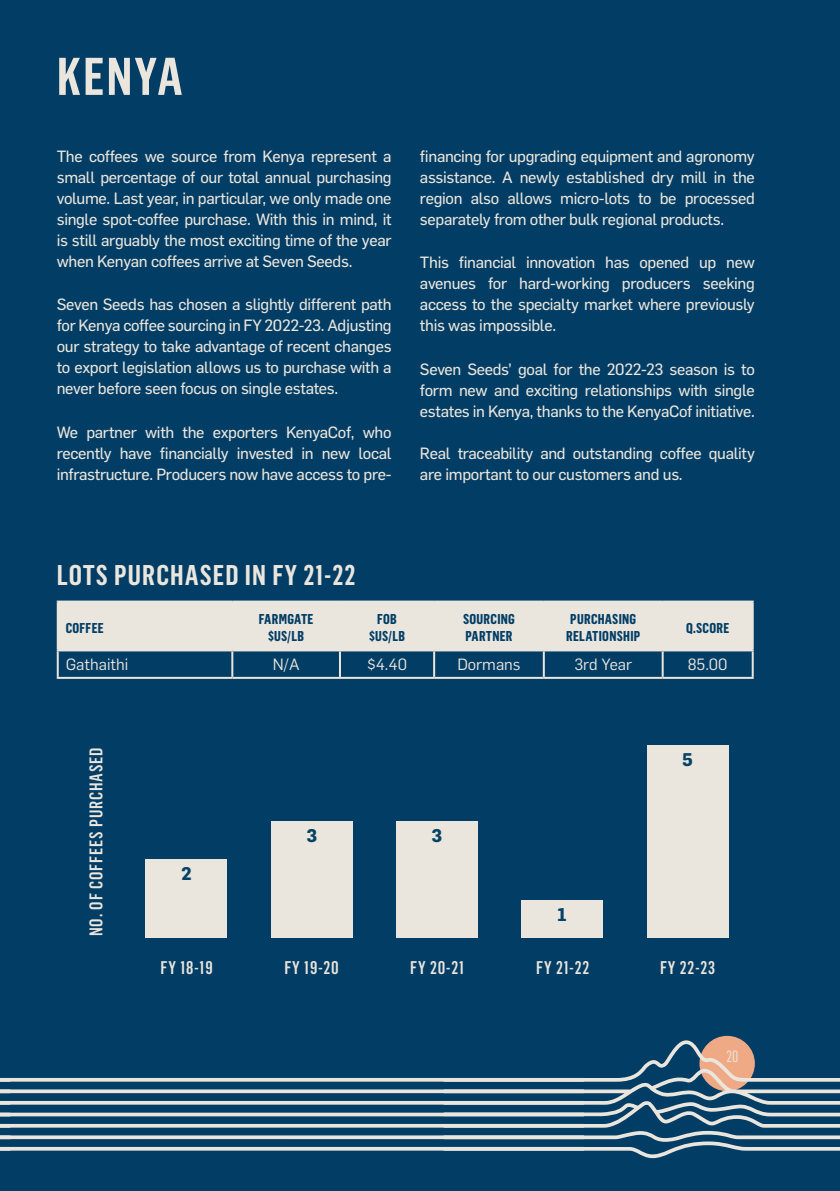
<style>
.page{position:relative;width:840px;height:1191px;background:#fff}
.page>*{position:absolute;margin:0;border:0;box-sizing:border-box;transform-origin:0 0}
.t1{font:600 52px "Flama Condensed";letter-spacing:.04em;color:#ebe6dd}
.t2{font:600 28px "Flama Condensed";letter-spacing:.04em;color:#ebe6dd}
.t3{font:500 18px "Flama Condensed";letter-spacing:.05em;color:#ebe6dd}
.t4{font:700 18px "Flama";color:#064265}
.t5{font:16px/21px "Flama Basic";letter-spacing:-.02em;color:#ebe6dd;text-align:justify}
.t6{font:16px "Flama";color:#ebe6dd}
.t7{font:condensed 16px "Flama";color:#ebe6dd}
.t8{font:700 14px/16.8px "Flama Condensed";letter-spacing:.02em;color:#013d65;text-align:center}
</style>
<div class="page">
<div style="left:0;top:0;width:839px;height:1191px;background:#013d65"></div>
<svg style="left:699px;top:1035px;width:55px;height:56px"></svg>
<div style="left:59px;top:602px;width:692px;height:47px;background:#ebe6dd"></div>
<hr style="left:57px;top:600px;width:175px;height:2px;background:#ebe6dd">
<hr style="left:57px;top:602px;width:2px;height:47px;background:#ebe6dd">
<hr style="left:232px;top:600px;width:108px;height:2px;background:#ebe6dd">
<hr style="left:340px;top:600px;width:94px;height:2px;background:#ebe6dd">
<hr style="left:434px;top:600px;width:109px;height:2px;background:#ebe6dd">
<hr style="left:543px;top:600px;width:119px;height:2px;background:#ebe6dd">
<hr style="left:662px;top:600px;width:91px;height:2px;background:#ebe6dd">
<hr style="left:751px;top:602px;width:2px;height:47px;background:#ebe6dd">
<hr style="left:57px;top:649px;width:175px;height:2px;background:#ebe6dd">
<hr style="left:232px;top:649px;width:108px;height:2px;background:#ebe6dd">
<hr style="left:340px;top:649px;width:94px;height:2px;background:#ebe6dd">
<hr style="left:434px;top:649px;width:109px;height:2px;background:#ebe6dd">
<hr style="left:543px;top:649px;width:119px;height:2px;background:#ebe6dd">
<hr style="left:662px;top:649px;width:91px;height:2px;background:#ebe6dd">
<hr style="left:57px;top:651px;width:2px;height:26px;background:#ebe6dd">
<hr style="left:57px;top:677px;width:175px;height:2px;background:#ebe6dd">
<hr style="left:231px;top:651px;width:2px;height:26px;background:#ebe6dd">
<hr style="left:232px;top:677px;width:108px;height:2px;background:#ebe6dd">
<hr style="left:339px;top:651px;width:2px;height:26px;background:#ebe6dd">
<hr style="left:340px;top:677px;width:94px;height:2px;background:#ebe6dd">
<hr style="left:433px;top:651px;width:2px;height:26px;background:#ebe6dd">
<hr style="left:434px;top:677px;width:109px;height:2px;background:#ebe6dd">
<hr style="left:542px;top:651px;width:2px;height:26px;background:#ebe6dd">
<hr style="left:543px;top:677px;width:119px;height:2px;background:#ebe6dd">
<hr style="left:661px;top:651px;width:2px;height:26px;background:#ebe6dd">
<hr style="left:751px;top:651px;width:2px;height:26px;background:#ebe6dd">
<hr style="left:662px;top:677px;width:91px;height:2px;background:#ebe6dd">
<svg style="left:0;top:1040px;width:839px;height:118px"></svg>
<div style="left:145px;top:859px;width:82px;height:78px;background:#ebe6dd"></div>
<div style="left:271px;top:821px;width:81px;height:116px;background:#ebe6dd"></div>
<div style="left:395px;top:821px;width:82px;height:116px;background:#ebe6dd"></div>
<div style="left:521px;top:900px;width:81px;height:37px;background:#ebe6dd"></div>
<div style="left:646px;top:745px;width:82px;height:192px;background:#ebe6dd"></div>
<p class="t1" style="left:57px;top:44px;width:128px">KENYA</p>
<p class="t5" style="left:57px;top:145px;width:336px">The coffees we source from Kenya represent a small percentage of our total annual purchasing volume. Last year, in particular, we only made one single spot-coffee purchase. With this in mind, it is still arguably the most exciting time of the year when Kenyan coffees arrive at Seven Seeds.</p>
<p class="t5" style="left:57px;top:294px;width:336px">Seven Seeds has chosen a slightly different path for Kenya coffee sourcing in FY 2022-23. Adjusting our strategy to take advantage of recent changes to export legislation allows us to purchase with a never before seen focus on single estates.</p>
<p class="t5" style="left:57px;top:421px;width:336px">We partner with the exporters KenyaCof, who recently have financially invested in new local infrastructure. Producers now have access to pre-</p>
<p class="t5" style="left:420px;top:145px;width:336px">financing for upgrading equipment and agronomy assistance. A newly established dry mill in the region also allows micro-lots to be processed separately from other bulk regional products.</p>
<p class="t5" style="left:420px;top:252px;width:336px">This financial innovation has opened up new avenues for hard-working producers seeking access to the specialty market where previously this was impossible.</p>
<p class="t5" style="left:420px;top:358px;width:336px">Seven Seeds’ goal for the 2022-23 season is to form new and exciting relationships with single estates in Kenya, thanks to the KenyaCof initiative.</p>
<p class="t5" style="left:420px;top:442px;width:336px">Real traceability and outstanding coffee quality are important to our customers and us.</p>
<p class="t2" style="left:57px;top:557px;width:300px">LOTS PURCHASED IN FY 21-22</p>
<p class="t8" style="left:66px;top:619px;width:39px">COFFEE</p>
<p class="t8" style="left:259px;top:610px;width:56px">FARMGATE $US/LB</p>
<p class="t8" style="left:369px;top:610px;width:38px">FOB $US/LB</p>
<p class="t8" style="left:463px;top:610px;width:53px;text-align:left">SOURCING<br>PARTNER</p>
<p class="t8" style="left:566px;top:610px;width:76px;text-align:left">PURCHASING<br>RELATIONSHIP</p>
<p class="t8" style="left:685px;top:619px;width:45px">Q.SCORE</p>
<p class="t6" style="left:66px;top:655px;width:64px">Gathaithi</p>
<p class="t6" style="left:272px;top:655px;width:28px">N/A</p>
<p class="t6" style="left:367px;top:655px;width:41px">$4.40</p>
<p class="t6" style="left:457px;top:655px;width:65px">Dormans</p>
<p class="t6" style="left:574px;top:655px;width:59px">3rd Year</p>
<p class="t6" style="left:687px;top:655px;width:41px">85.00</p>
<p class="t3" style="left:85px;top:936px;width:190px;rotate:-90deg">NO. OF COFFEES PURCHASED</p>
<p class="t4" style="left:181px;top:863px;width:12px">2</p>
<p class="t3" style="left:160px;top:956px;width:54px">FY 18-19</p>
<p class="t4" style="left:306px;top:825px;width:12px">3</p>
<p class="t3" style="left:284px;top:956px;width:56px">FY 19-20</p>
<p class="t4" style="left:431px;top:825px;width:12px">3</p>
<p class="t3" style="left:410px;top:956px;width:55px">FY 20-21</p>
<p class="t4" style="left:557px;top:904px;width:11px">1</p>
<p class="t3" style="left:536px;top:956px;width:55px">FY 21-22</p>
<p class="t4" style="left:682px;top:749px;width:12px">5</p>
<p class="t3" style="left:659px;top:956px;width:57px">FY 22-23</p>
<p class="t7" style="left:726px;top:1046px;width:13px">20</p>
</div>
